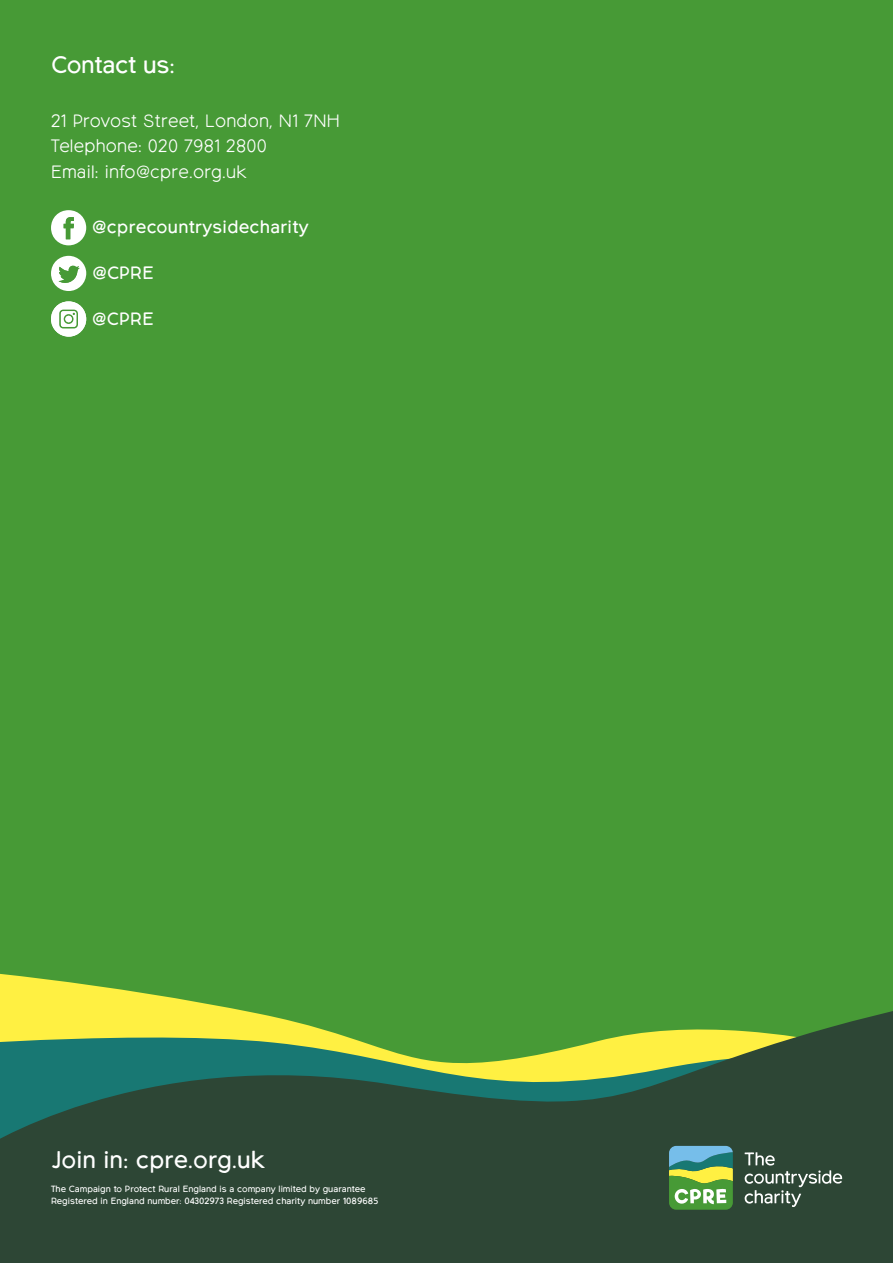
<style>
.page{position:relative;width:893px;height:1263px;background:#fff}
.page>*{position:absolute;margin:0;border:0;box-sizing:border-box;transform-origin:0 0}
.t1{font:24px "Northwoods";color:#fff}
.t2{font:300 17.85px/25.5px "Northwoods";letter-spacing:.015em;color:#fff}
.t3{font:17.85px "Northwoods";letter-spacing:.015em;color:#fff}
.t4{font:9px/12px "Northwoods";color:#fff}
</style>
<div class="page">
<div style="left:0;top:0;width:893px;height:959px;background:#479a36"></div>
<svg style="left:51px;top:210px;width:35px;height:35px"></svg>
<svg style="left:51px;top:256px;width:35px;height:35px"></svg>
<svg style="left:51px;top:301px;width:35px;height:36px"></svg>
<div style="left:65px;top:316px;width:7px;height:6px;background:#fff;border-radius:50%"></div>
<div style="left:0;top:959px;width:893px;height:6px;background:#479a36"></div>
<svg style="left:0;top:965px;width:893px;height:298px;background:#456c3c"></svg>
<svg style="left:745px;top:1152px;width:97px;height:55px;background:#4c6153"></svg>
<svg style="left:669px;top:1146px;width:65px;height:64px;background:#78b078"></svg>
<h1 class="t1" style="left:51px;top:51px;width:125px">Contact us:</h1>
<h2 class="t2" style="left:51px;top:109px;width:290px">21 Provost Street, London, N1 7NH<br>Telephone: 020 7981 2800<br>Email: info@cpre.org.uk</h2>
<h2 class="t3" style="left:92px;top:217px;width:218px">@cprecountrysidecharity</h2>
<h2 class="t3" style="left:92px;top:262px;width:63px">@CPRE</h2>
<h2 class="t3" style="left:92px;top:308px;width:63px">@CPRE</h2>
<h1 class="t1" style="left:51px;top:1146px;width:215px">Join in: cpre.org.uk</h1>
<p class="t4" style="left:51px;top:1183px;width:329px">The Campaign to Protect Rural England is a company limited by guarantee<br>Registered in England number: 04302973 Registered charity number 1089685</p>
</div>
